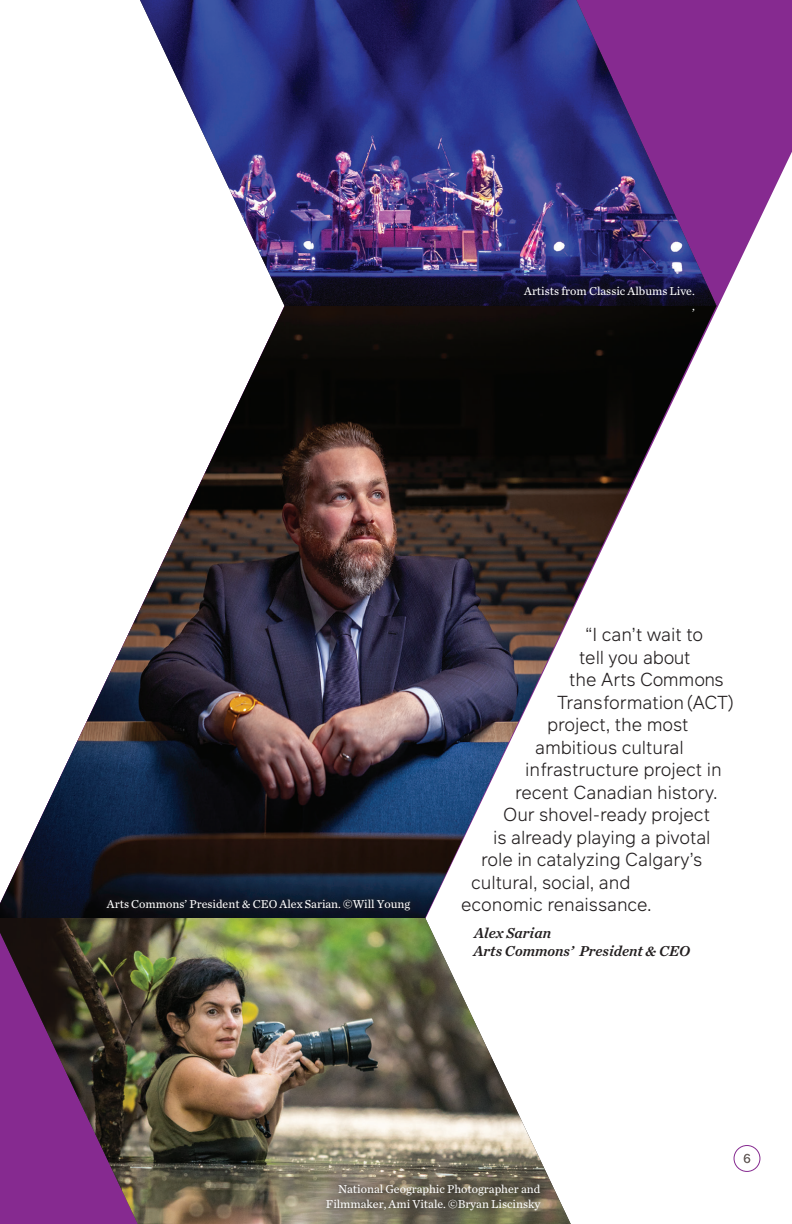
<style>
.page{position:relative;width:792px;height:1224px;background:#fff}
.page>*{position:absolute;margin:0;border:0;box-sizing:border-box;transform-origin:0 0}
.Quote_Author{font:300 18.2px "Infra";letter-spacing:-.005em;color:#231f20}
.Quote_Author-2{font:italic 15px/18px "Chronicle Text G2 Semi";color:#231f20}
.t1{font:12px/14.4px "Chronicle Text G2";color:#fff;text-align:right}
</style>
<div class="page">
<svg style="left:716px;top:0;width:76px;height:1172px"></svg>
<img style="left:140px;top:0;width:577px;height:306px">
<img style="left:0;top:306px;width:716px;height:612px">
<div style="left:101px;top:893px;width:315px;height:23px;background:#231f20;opacity:.4"></div>
<img style="left:0;top:918px;width:571px;height:306px">
<div style="left:515px;top:276px;width:189px;height:44px;background:#231f20;opacity:.61"></div>
<div style="left:317px;top:1175px;width:234px;height:45px;background:#231f20;opacity:.6"></div>
<svg style="left:744px;top:1154px;width:6px;height:9px"></svg>
<div style="left:734px;top:1145px;width:26px;height:27px;border:1px solid #862a90;border-radius:50%"></div>
<p class="t1" style="left:524px;top:283px;width:172px">Artists from Classic Albums Live. ,</p>
<p class="t1" style="left:107px;top:896px;width:305px">Arts Commons’ President &amp; CEO Alex Sarian. ©Will Young</p>
<p class="Quote_Author" style="left:585px;top:622px;width:120px">“I can’t wait to</p>
<p class="Quote_Author" style="left:579px;top:645px;width:113px">tell you about</p>
<p class="Quote_Author" style="left:569px;top:667px;width:156px">the Arts Commons</p>
<p class="Quote_Author" style="left:557px;top:690px;width:178px">Transformation (ACT)</p>
<p class="Quote_Author" style="left:547px;top:712px;width:143px">project, the most</p>
<p class="Quote_Author" style="left:535px;top:735px;width:150px">ambitious cultural</p>
<p class="Quote_Author" style="left:525px;top:757px;width:198px">infrastructure project in</p>
<p class="Quote_Author" style="left:515px;top:780px;width:204px">recent Canadian history.</p>
<p class="Quote_Author" style="left:503px;top:802px;width:208px">Our shovel-ready project</p>
<p class="Quote_Author" style="left:493px;top:825px;width:219px">is already playing a pivotal</p>
<p class="Quote_Author" style="left:481px;top:847px;width:223px">role in catalyzing Calgary’s</p>
<p class="Quote_Author" style="left:471px;top:870px;width:161px">cultural, social, and</p>
<p class="Quote_Author" style="left:461px;top:892px;width:192px">economic renaissance.</p>
<p class="Quote_Author-2" style="left:473px;top:923px;width:218px">Alex Sarian<br>Arts Commons’ President &amp; CEO</p>
<p class="t1" style="left:326px;top:1182px;width:216px">National Geographic Photographer and<br>Filmmaker, Ami Vitale. ©Bryan Liscinsky</p>
</div>
